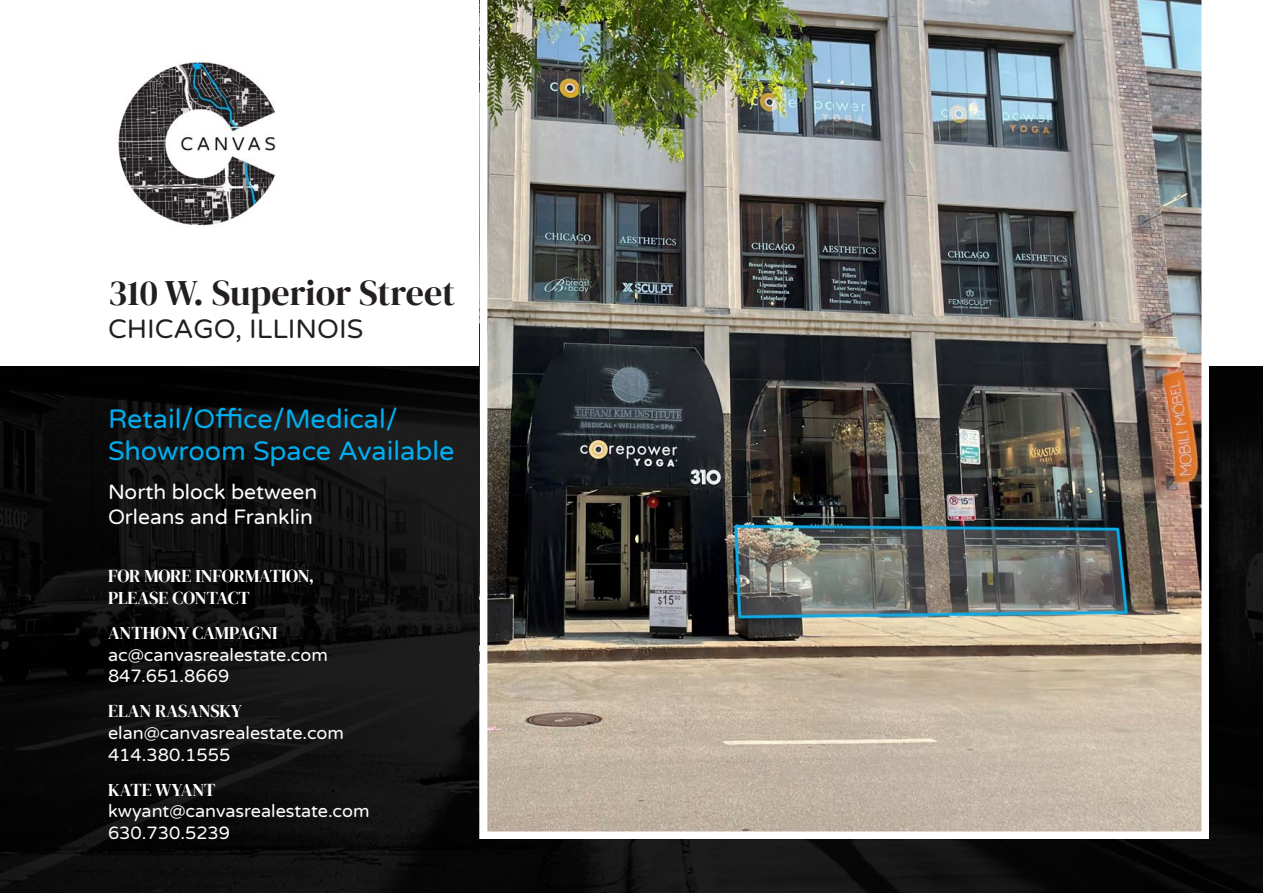
<style>
.page{position:relative;width:1263px;height:893px;background:#fff}
.page>*{position:absolute;margin:0;border:0;box-sizing:border-box;transform-origin:0 0}
.t1{font:36px "DM Serif Display";color:#231f20}
.t2{font:27px/32.4px "Varela Round";color:#00aeef}
.t3{font:27px "Varela Round";color:#231f20}
.t4{font:21px/25.2px "Varela Round";color:#fff}
.t5{font:18px/21.6px "Varela Round";color:#fff}
.t6{font:18px/21.6px "DM Serif Display";letter-spacing:-.005em;color:#fff}
</style>
<div class="page">
<img style="left:0;top:366px;width:1263px;height:527px">
<img style="left:480px;top:0;width:729px;height:839px">
<img style="left:118px;top:54px;width:158px;height:173px">
<h1 class="t1" style="left:108px;top:272px;width:349px">310 W. Superior Street</h1>
<h2 class="t3" style="left:108px;top:310px;width:257px">CHICAGO, ILLINOIS</h2>
<h2 class="t2" style="left:108px;top:402px;width:348px">Retail/Office/Medical/<br>Showroom Space Available</h2>
<p class="t4" style="left:108px;top:479px;width:211px">North block between<br>Orleans and Franklin</p>
<p class="t6" style="left:108px;top:566px;width:208px">FOR MORE INFORMATION,<br>PLEASE CONTACT</p>
<p class="t6" style="left:108px;top:622px;width:171px">ANTHONY CAMPAGNI</p>
<p class="t5" style="left:108px;top:643px;width:221px">ac@canvasrealestate.com<br>847.651.8669</p>
<p class="t6" style="left:108px;top:701px;width:135px">ELAN RASANSKY</p>
<p class="t5" style="left:108px;top:722px;width:237px">elan@canvasrealestate.com<br>414.380.1555</p>
<p class="t6" style="left:108px;top:779px;width:109px">KATE WYANT</p>
<p class="t5" style="left:108px;top:800px;width:263px">kwyant@canvasrealestate.com<br>630.730.5239</p>
</div>
